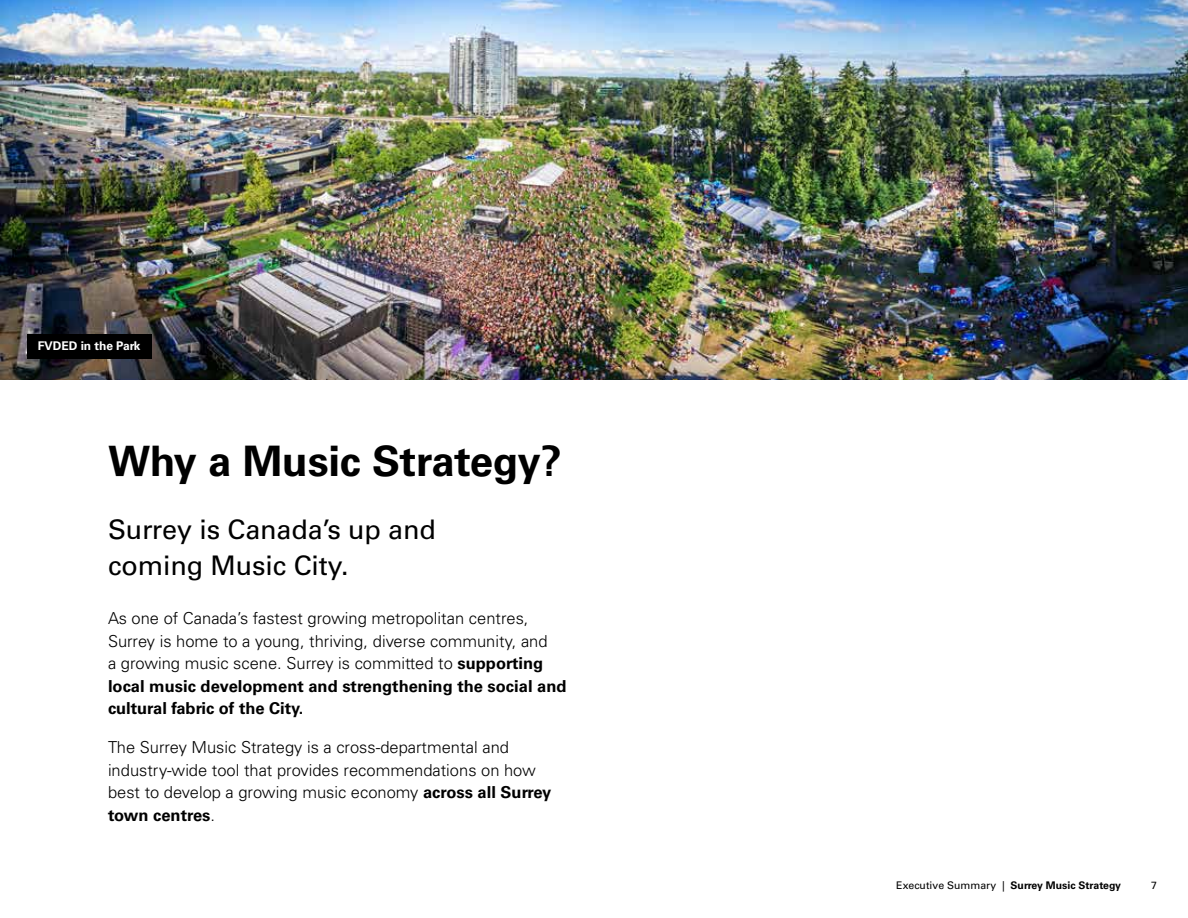
<style>
.page{position:relative;width:1188px;height:918px;background:#fff}
.page>*{position:absolute;margin:0;border:0;box-sizing:border-box;transform-origin:0 0}
.t1{font:700 42px "Univers LT Std";letter-spacing:-.005em;color:#000}
.t2{font:27px/36px "Univers LT Std";letter-spacing:-.005em;color:#000}
.t3{font:300 16.5px/22.5px "Univers LT Std";color:#000}
.t4{font:700 12px "Univers LT Std";letter-spacing:-.005em;color:#fff}
.t5{font:700 10.5px "Univers LT Std";color:#000}
.t6{font:10.5px "Univers LT Std";color:#000}
.s1{font-weight:700}
.s2{font-weight:400}
</style>
<div class="page">
<img style="left:0;top:0;width:1188px;height:379px">
<div style="left:27px;top:334px;width:124px;height:25px;background:#000"></div>
<p class="t4" style="left:38px;top:339px;width:104px">FVDED in the Park</p>
<h1 class="t1" style="left:108px;top:437px;width:455px">Why a Music Strategy?</h1>
<h2 class="t2" style="left:108px;top:511px;width:329px">Surrey is Canada’s up and coming Music City.</h2>
<p class="t3" style="left:108px;top:607px;width:460px">As one of Canada’s fastest growing metropolitan centres, Surrey is home to a young, thriving, diverse community, and<br>a growing music scene. Surrey is committed to <span class="s1">supporting local music development and strengthening the social and cultural fabric of the City.</span></p>
<p class="t3" style="left:108px;top:736px;width:445px">The Surrey Music Strategy is a cross-departmental and industry-wide tool that provides recommendations on how best to develop a growing music economy <span class="s1">across all Surrey town centres</span>.</p>
<p class="t5" style="left:896px;top:879px;width:226px"><span class="s2">Executive Summary |</span> Surrey Music Strategy</p>
<p class="t6" style="left:1151px;top:879px;width:7px">7</p>
</div>
